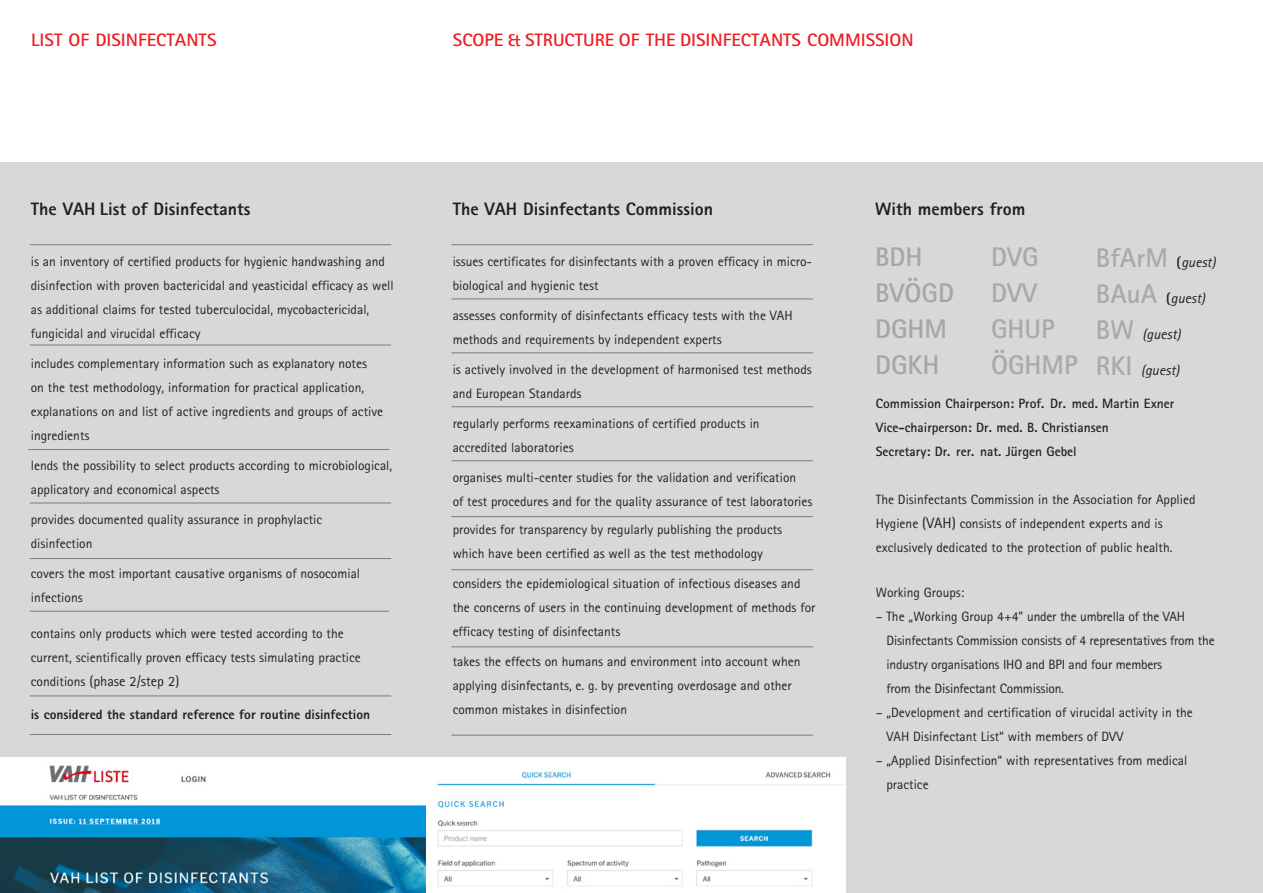
<style>
.page{position:relative;width:1263px;height:893px;background:#fff}
.page>*{position:absolute;margin:0;border:0;box-sizing:border-box;transform-origin:0 0}
.t1{font:700 27px/36px "Rotis Sans Serif";color:#a7a6a6}
.t2{font:700 27px/36px "Rotis Sans Serif";color:#a8a9ad}
.t3{font:800 18px "Rotis Sans Serif";color:#231f20}
.t4{font:700 18px "Rotis Sans Serif";color:#ee1d23;scale:1.05 1}
.t5{font:italic 14.25px "Rotis Sans Serif";color:#231f20}
.t6{font:14.25px "Rotis Sans Serif";color:#231f20}
.t7{font:13.5px/24px "Rotis Sans Serif";color:#231f20}
.t8{font:700 13.5px/24px "Rotis Sans Serif";color:#231f20}
.t9{font:800 13.5px "Rotis Sans Serif";color:#231f20}
.s1{font-size:13.5px}
.s2{font-size:15px}
.s3{font-weight:700;font-style:normal;font-size:27px;color:#a8a9ad}
.s4{font-weight:700;font-style:normal}
</style>
<div class="page">
<div style="left:0;top:163px;width:1263px;height:730px;background:#d9d8d9"></div>
<hr style="left:30px;top:244px;width:361px;height:1px;background:#807f81">
<hr style="left:451px;top:244px;width:362px;height:1px;background:#807f81">
<hr style="left:451px;top:298px;width:362px;height:1px;background:#807f81">
<hr style="left:451px;top:352px;width:362px;height:1px;background:#807f81">
<hr style="left:451px;top:406px;width:362px;height:1px;background:#807f81">
<hr style="left:451px;top:460px;width:362px;height:1px;background:#807f81">
<hr style="left:451px;top:516px;width:362px;height:1px;background:#807f81">
<hr style="left:451px;top:569px;width:362px;height:1px;background:#807f81">
<hr style="left:451px;top:646px;width:362px;height:1px;background:#807f81">
<hr style="left:451px;top:735px;width:362px;height:1px;background:#807f81">
<hr style="left:30px;top:345px;width:361px;height:1px;background:#807f81">
<hr style="left:30px;top:502px;width:361px;height:1px;background:#807f81">
<hr style="left:28px;top:449px;width:362px;height:1px;background:#807f81">
<hr style="left:30px;top:611px;width:359px;height:1px;background:#807f81">
<hr style="left:30px;top:734px;width:361px;height:1px;background:#807f81">
<hr style="left:30px;top:695px;width:361px;height:1px;background:#807f81">
<hr style="left:30px;top:558px;width:361px;height:1px;background:#807f81">
<img style="left:0;top:758px;width:845px;height:135px">
<h2 class="t4" style="left:31px;top:28px;width:178px">LIST OF DISINFECTANTS</h2>
<h2 class="t4" style="left:453px;top:28px;width:440px">SCOPE &amp; STRUCTURE OF THE DISINFECTANTS COMMISSION</h2>
<h2 class="t3" style="left:31px;top:197px;width:221px">The VAH List of Disinfectants</h2>
<p class="t7" style="left:31px;top:249px;width:364px">is an inventory of certified products for hygienic handwashing and disinfection with proven bactericidal and yeasticidal efficacy as well as additional claims for tested tuberculocidal, mycobactericidal, fungicidal and virucidal efficacy</p>
<p class="t7" style="left:31px;top:351px;width:354px">includes complementary information such as explanatory notes on the test methodology, information for practical application, explanations on and list of active ingredients and groups of active ingredients</p>
<p class="t7" style="left:31px;top:453px;width:363px">lends the possibility to select products according to microbiological, applicatory and economical aspects</p>
<p class="t7" style="left:31px;top:507px;width:293px">provides documented quality assurance in prophylactic disinfection</p>
<p class="t7" style="left:31px;top:561px;width:331px">covers the most important causative organisms of nosocomial infections</p>
<p class="t7" style="left:31px;top:621px;width:332px">contains only products which were tested according to the current, scientifically proven efficacy tests simulating practice</p>
<p class="t6" style="left:31px;top:673px;width:150px"><span class="s1">conditions</span> (phase 2/step 2)</p>
<p class="t9" style="left:31px;top:706px;width:341px">is considered the standard reference for routine disinfection</p>
<h2 class="t3" style="left:453px;top:197px;width:262px">The VAH Disinfectants Commission</h2>
<p class="t7" style="left:453px;top:249px;width:361px">issues certificates for disinfectants with a proven efficacy in micro&shy;biological and hygienic test</p>
<p class="t7" style="left:453px;top:303px;width:341px">assesses conformity of disinfectants efficacy tests with the VAH methods and requirements by independent experts</p>
<p class="t7" style="left:453px;top:357px;width:361px">is actively involved in the development of harmonised test methods and European Standards</p>
<p class="t7" style="left:453px;top:411px;width:309px">regularly performs reexaminations of certified products in accredited laboratories</p>
<p class="t7" style="left:453px;top:465px;width:361px">organises multi-center studies for the validation and verification<br>of test procedures and for the quality assurance of test laboratories</p>
<p class="t7" style="left:453px;top:518px;width:331px">provides for transparency by regularly publishing the products which have been certified as well as the test methodology</p>
<p class="t7" style="left:453px;top:572px;width:364px">considers the epidemiological situation of infectious diseases and the concerns of users in the continuing development of methods for efficacy testing of disinfectants</p>
<p class="t7" style="left:453px;top:650px;width:349px">takes the effects on humans and environment into account when applying disinfectants, e. g. by preventing overdosage and other common mistakes in disinfection</p>
<h2 class="t3" style="left:875px;top:197px;width:152px">With members from</h2>
<h1 class="t1" style="left:875px;top:238px;width:81px">BDH<br>BVÖGD<br>DGHM<br>DGKH</h1>
<h1 class="t2" style="left:991px;top:238px;width:88px">DVG<br>DVV<br>GHUP<br>ÖGHMP</h1>
<p class="t8" style="left:876px;top:392px;width:300px">Commission Chairperson: Prof. Dr. med. Martin Exner<br>Vice-chairperson: Dr. med. B. Christiansen<br>Secretary: Dr. rer. nat. Jürgen Gebel</p>
<p class="t7" style="left:876px;top:488px;width:321px">The Disinfectants Commission in the Association for Applied<br>Hygiene <span class="s2">(VAH)</span> consists of independent experts and is exclusively dedicated to the protection of public health.</p>
<p class="t7" style="left:876px;top:581px;width:90px">Working Groups:</p>
<p class="t7" style="left:886px;top:605px;width:330px;text-indent:-11px">– The „Working Group 4+4” under the umbrella of the VAH Disinfectants Commission consists of 4 representatives from the industry organisations IHO and BPI and four members<br>from the Disinfectant Commission.</p>
<p class="t7" style="left:886px;top:701px;width:308px;text-indent:-11px">– „Development and certification of virucidal activity in the<br>VAH Disinfectant List“ with members of DVV</p>
<p class="t7" style="left:886px;top:749px;width:302px;text-indent:-11px">– „Applied Disinfection“ with representatives from medical practice</p>
<p class="t5" style="left:1096px;top:253px;width:121px"><span class="s3">BfArM</span> <span class="s4">(</span>guest)</p>
<p class="t5" style="left:1096px;top:289px;width:111px"><span class="s3">BAuA</span> <span class="s4">(</span>guest)</p>
<p class="t5" style="left:1096px;top:325px;width:87px"><span class="s3">BW</span> (guest)</p>
<p class="t5" style="left:1096px;top:361px;width:85px"><span class="s3">RKI</span> (guest)</p>
</div>
